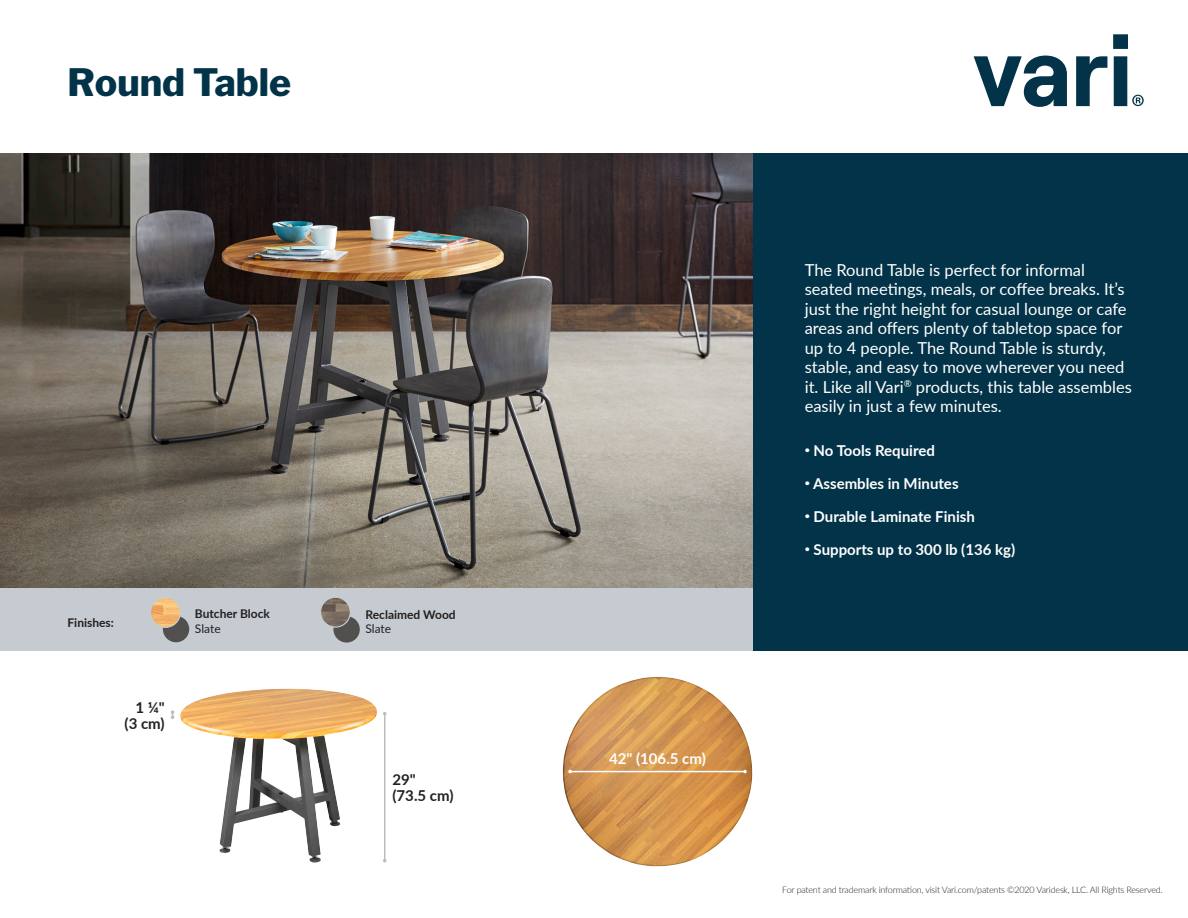
<style>
.page{position:relative;width:1188px;height:918px;background:#fff}
.page>*{position:absolute;margin:0;border:0;box-sizing:border-box;transform-origin:0 0}
.t1{font:800 37.5px "Libre Franklin";color:#033348}
.Body_Copy{font:16.5px/19.5px "Lato";color:#fff}
.Icon_Description{font:700 15px "Lato";color:#fff}
.t2{font:700 15px "Lato";color:#231f20}
.Icon_Description-2{font:700 12px "Lato";color:#231f20}
.Icon_Description-3{font:12px "Lato";letter-spacing:-.005em;color:#231f20}
.t3{font:300 9px "Lato";letter-spacing:-.02em;color:#231f20}
</style>
<div class="page">
<svg style="left:974px;top:56px;width:93px;height:51px"></svg>
<svg style="left:1076px;top:56px;width:31px;height:50px"></svg>
<svg style="left:1113px;top:34px;width:31px;height:72px"></svg>
<div style="left:752px;top:153px;width:436px;height:498px;background:#033348"></div>
<img style="left:0;top:153px;width:752px;height:436px">
<div style="left:0;top:589px;width:752px;height:62px;background:#c5cbd0"></div>
<div style="left:163px;top:616px;width:26px;height:26px;background:#51504f;border-radius:50%"></div>
<img style="left:151px;top:598px;width:29px;height:29px;border-radius:15px">
<div style="left:150px;top:597px;width:31px;height:31px;border:1px solid #c5cbd0;border-radius:50%"></div>
<div style="left:333px;top:616px;width:27px;height:27px;background:#51504f;border-radius:50%"></div>
<img style="left:321px;top:597px;width:29px;height:30px;border-radius:15px">
<div style="left:320px;top:597px;width:31px;height:31px;border:1px solid #c5cbd0;border-radius:50%"></div>
<img style="left:562px;top:677px;width:191px;height:190px">
<hr style="left:570px;top:771px;width:175px;height:1px;background:#fff">
<img style="left:180px;top:689px;width:197px;height:173px">
<svg style="left:171px;top:710px;width:3px;height:9px"></svg>
<hr style="left:384px;top:714px;width:1px;height:147px;background:#231f20">
<p class="t1" style="left:68px;top:60px;width:225px">Round Table</p>
<p class="Icon_Description-2" style="left:68px;top:614px;width:48px">Finishes:</p>
<p class="t2" style="left:135px;top:696px;width:31px">1 ¼"</p>
<p class="t2" style="left:125px;top:712px;width:42px">(3 cm)</p>
<p class="Icon_Description-2" style="left:195px;top:605px;width:76px">Butcher Block</p>
<p class="Icon_Description-3" style="left:195px;top:620px;width:27px">Slate</p>
<p class="Icon_Description-2" style="left:366px;top:606px;width:92px">Reclaimed Wood</p>
<p class="Icon_Description-3" style="left:366px;top:620px;width:27px">Slate</p>
<p class="t2" style="left:393px;top:768px;width:25px">29"</p>
<p class="t2" style="left:393px;top:785px;width:63px">(73.5 cm)</p>
<p class="Icon_Description" style="left:609px;top:747px;width:98px">42" (106.5 cm)</p>
<p class="Body_Copy" style="left:805px;top:259px;width:329px">The Round Table is perfect for informal seated meetings, meals, or coffee breaks. It’s just the right height for casual lounge or cafe areas and offers plenty of tabletop space for up to 4 people. The Round Table is sturdy, stable, and easy to move wherever you need it. Like all Vari<sup>®</sup> products, this table assembles easily in just a few minutes.</p>
<p class="Icon_Description" style="left:805px;top:440px;width:132px"><sup>•</sup> No Tools Required</p>
<p class="Icon_Description" style="left:805px;top:473px;width:155px"><sup>•</sup> Assembles in Minutes</p>
<p class="Icon_Description" style="left:805px;top:506px;width:172px"><sup>•</sup> Durable Laminate Finish</p>
<p class="Icon_Description" style="left:805px;top:539px;width:212px"><sup>•</sup> Supports up to 300 lb (136 kg)</p>
<p class="t3" style="left:782px;top:883px;width:382px">For patent and trademark information, visit Vari.com/patents ©2020 Varidesk, LLC. All Rights Reserved.</p>
</div>
